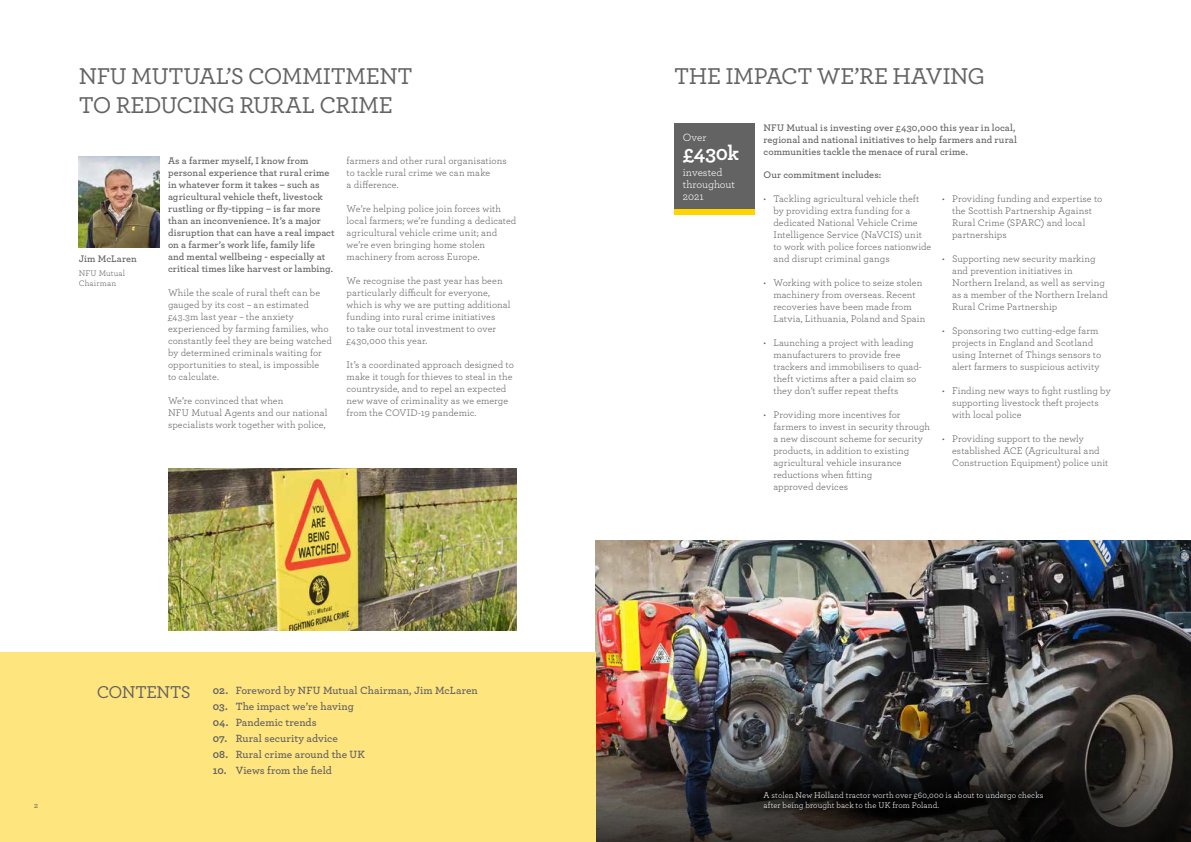
<style>
.page{position:relative;width:1191px;height:842px;background:#fff}
.page>*{position:absolute;margin:0;border:0;box-sizing:border-box;transform-origin:0 0}
.t1{font:500 24px/28.8px "Archer Pro";letter-spacing:-.02em;color:#646363}
.t2{font:700 21px "Archer Pro";color:#fff}
.t3{font:600 11px "Archer Pro";letter-spacing:.005em;color:#646363}
.t4{font:11px/12px "Archer Pro";color:#fff}
.t5{font:10px/12px "Archer Pro";letter-spacing:.005em;color:#646363}
.t6{font:600 10px/12px "Archer Pro";letter-spacing:.01em;color:#646363}
.t7{font:8.5px/10.2px "Archer Pro";letter-spacing:.01em;color:#fff}
.t8{font:8.5px/10.2px "Archer Pro";letter-spacing:.025em;color:#646363}
.t9{font:500 8px "Archer Pro";color:#646363}
.s1{font-weight:500;font-size:18px}
.s2{font-weight:700}
</style>
<div class="page">
<img style="left:595px;top:541px;width:596px;height:111px">
<img style="left:595px;top:652px;width:596px;height:190px">
<svg style="left:720px;top:817px;width:407px;height:16px;background:#23201e"></svg>
<svg style="left:720px;top:770px;width:407px;height:47px;background:#1f1d1c"></svg>
<div style="left:0;top:652px;width:595px;height:190px;background:#ffe57e"></div>
<div style="left:674px;top:123px;width:81px;height:87px;background:#646363"></div>
<div style="left:674px;top:210px;width:81px;height:5px;background:#ffd500"></div>
<img style="left:168px;top:468px;width:349px;height:162px">
<img style="left:79px;top:157px;width:80px;height:90px">
<svg style="left:762px;top:790px;width:285px;height:24px;background:#0d0c0b"></svg>
<h1 class="t1" style="left:79px;top:60px;width:335px">NFU MUTUAL’S COMMITMENT<br>TO REDUCING RURAL CRIME</h1>
<p class="t6" style="left:79px;top:253px;width:60px">Jim McLaren</p>
<p class="t8" style="left:79px;top:267px;width:48px">NFU Mutual<br>Chairman</p>
<p class="t6" style="left:168px;top:154px;width:168px">As a farmer myself, I know from personal experience that rural crime in whatever form it takes – such as agricultural vehicle theft, livestock rustling or fly-tipping – is far more than an inconvenience. It’s a major disruption that can have a real impact on a farmer’s work life, family life<br>and mental wellbeing - especially at critical times like harvest or lambing.</p>
<p class="t5" style="left:168px;top:286px;width:165px">While the scale of rural theft can be gauged by its cost – an estimated £43.3m last year – the anxiety experienced by farming families, who constantly feel they are being watched by determined criminals waiting for opportunities to steal, is impossible<br>to calculate.</p>
<p class="t5" style="left:168px;top:394px;width:161px">We’re convinced that when<br>NFU Mutual Agents and our national specialists work together with police,</p>
<p class="t5" style="left:347px;top:154px;width:162px">farmers and other rural organisations to tackle rural crime we can make<br>a difference.</p>
<p class="t5" style="left:347px;top:202px;width:171px">We’re helping police join forces with local farmers; we’re funding a dedicated agricultural vehicle crime unit; and we’re even bringing home stolen machinery from across Europe.</p>
<p class="t5" style="left:347px;top:274px;width:165px">We recognise the past year has been particularly difficult for everyone, which is why we are putting additional funding into rural crime initiatives<br>to take our total investment to over £430,000 this year.</p>
<p class="t5" style="left:347px;top:358px;width:169px">It’s a coordinated approach designed to make it tough for thieves to steal in the countryside, and to repel an expected new wave of criminality as we emerge from the COVID-19 pandemic.</p>
<p class="t3" style="left:97px;top:682px;width:382px"><span class="s1">CONTENTS</span> <span class="s2">02.</span> Foreword by NFU Mutual Chairman, Jim McLaren</p>
<p class="t3" style="left:213px;top:698px;width:143px"><span class="s2">03.</span> The impact we’re having</p>
<p class="t3" style="left:213px;top:714px;width:105px"><span class="s2">04.</span> Pandemic trends</p>
<p class="t3" style="left:213px;top:730px;width:127px"><span class="s2">07.</span> Rural security advice</p>
<p class="t3" style="left:213px;top:746px;width:154px"><span class="s2">08.</span> Rural crime around the UK</p>
<p class="t3" style="left:213px;top:762px;width:121px"><span class="s2">10.</span> Views from the field</p>
<h1 class="t1" style="left:674px;top:60px;width:312px">THE IMPACT WE’RE HAVING</h1>
<p class="t4" style="left:682px;top:130px;width:25px">Over</p>
<h2 class="t2" style="left:682px;top:136px;width:58px">£430k</h2>
<p class="t4" style="left:682px;top:165px;width:54px">invested throughout<br>2021</p>
<p class="t6" style="left:763px;top:121px;width:255px">NFU Mutual is investing over £430,000 this year in local, regional and national initiatives to help farmers and rural communities tackle the menace of rural crime.</p>
<p class="t6" style="left:763px;top:168px;width:119px">Our commitment includes:</p>
<p class="t5" style="left:773px;top:192px;width:159px;text-indent:-10px">• Tackling agricultural vehicle theft by providing extra funding for a dedicated National Vehicle Crime Intelligence Service (NaVCIS) unit to work with police forces nationwide and disrupt criminal gangs</p>
<p class="t5" style="left:773px;top:276px;width:154px;text-indent:-10px">• Working with police to seize stolen machinery from overseas. Recent recoveries have been made from Latvia, Lithuania, Poland and Spain</p>
<p class="t5" style="left:773px;top:336px;width:150px;text-indent:-10px">• Launching a project with leading manufacturers to provide free trackers and immobilisers to quad&shy;theft victims after a paid claim so they don’t suffer repeat thefts</p>
<p class="t5" style="left:773px;top:408px;width:158px;text-indent:-10px">• Providing more incentives for farmers to invest in security through a new discount scheme for security products, in addition to existing agricultural vehicle insurance reductions when fitting<br>approved devices</p>
<p class="t5" style="left:952px;top:192px;width:152px;text-indent:-10px">• Providing funding and expertise to the Scottish Partnership Against<br>Rural Crime (SPARC) and local partnerships</p>
<p class="t5" style="left:952px;top:252px;width:157px;text-indent:-10px">• Supporting new security marking and prevention initiatives in<br>Northern Ireland, as well as serving as a member of the Northern Ireland<br>Rural Crime Partnership</p>
<p class="t5" style="left:952px;top:324px;width:151px;text-indent:-10px">• Sponsoring two cutting-edge farm projects in England and Scotland using Internet of Things sensors to alert farmers to suspicious activity</p>
<p class="t5" style="left:952px;top:384px;width:160px;text-indent:-10px">• Finding new ways to fight rustling by supporting livestock theft projects with local police</p>
<p class="t5" style="left:952px;top:432px;width:158px;text-indent:-10px">• Providing support to the newly established ACE (Agricultural and<br>Construction Equipment) police unit</p>
<p class="t7" style="left:763px;top:789px;width:281px">A stolen New Holland tractor worth over £60,000 is about to undergo checks after being brought back to the UK from Poland.</p>
<p class="t9" style="left:34px;top:799px;width:5px">2</p>
<p class="t9" style="left:1153px;top:799px;width:5px">3</p>
</div>
